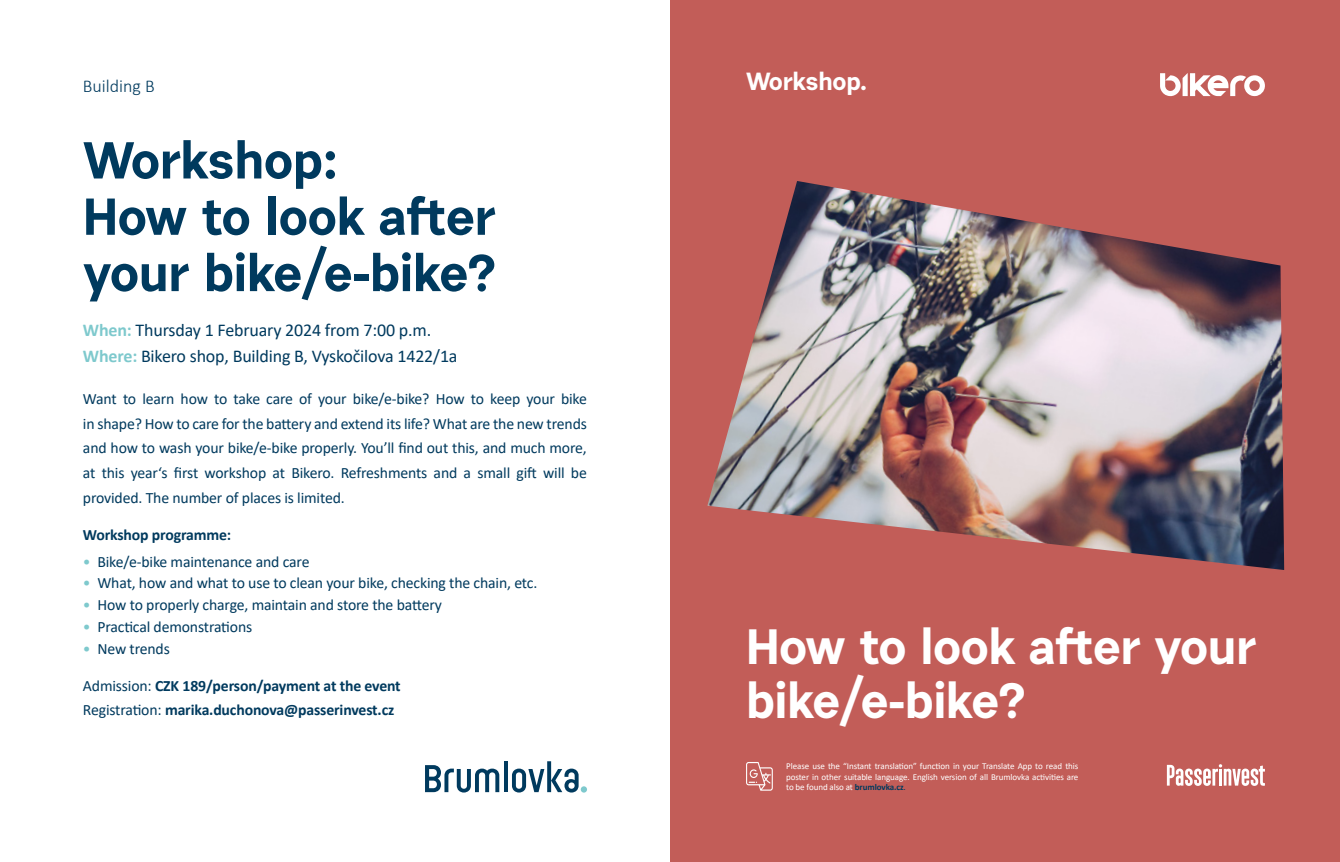
<style>
.page{position:relative;width:1340px;height:862px;background:#fff}
.page>*{position:absolute;margin:0;border:0;box-sizing:border-box;transform-origin:0 0}
.t1{font:700 51.75px/56.2px "Urban Grotesk Re Bo";letter-spacing:-.01em;color:#003a5e}
.t2{font:700 49.5px/54px "Urban Grotesk Re Bo";letter-spacing:-.01em;color:#fff}
.t3{font:700 24.75px "Urban Grotesk Re Bo";letter-spacing:-.01em;color:#fff}
.t4{font:18px/26.3px "Calibri";letter-spacing:-.01em;color:#003a5e}
.t5{font:300 18px "Calibri";color:#003a5e}
.t6{font:15.75px/24.8px "Calibri";letter-spacing:-.01em;color:#003a5e;text-align:justify}
.t7{font:700 15.75px/24.1px "Calibri";letter-spacing:-.01em;color:#003a5e}
.t8{font:9px/10.8px "Calibri";letter-spacing:-.01em;color:#fff;text-align:justify}
.s1{font-weight:700;color:#7ec9cd}
.s2{color:#7ec9cd}
.s3{font-weight:400}
.s4{font-weight:700;color:#003a5e}
.s5{color:#003a5e}
</style>
<div class="page">
<div style="left:670px;top:0;width:669px;height:861px;background:#c25d58"></div>
<svg style="left:746px;top:762px;width:26px;height:28px"></svg>
<svg style="left:1166px;top:764px;width:98px;height:21px"></svg>
<svg style="left:425px;top:765px;width:74px;height:27px"></svg>
<svg style="left:504px;top:761px;width:3px;height:30px"></svg>
<svg style="left:512px;top:761px;width:66px;height:31px"></svg>
<svg style="left:580px;top:785px;width:7px;height:7px"></svg>
<svg style="left:1160px;top:73px;width:104px;height:23px"></svg>
<img style="left:707px;top:181px;width:577px;height:388px">
<p class="t5" style="left:83px;top:74px;width:73px">Building B</p>
<h1 class="t1" style="left:83px;top:131px;width:414px">Workshop:<br>How to look after your bike/e-bike?</h1>
<p class="t4" style="left:83px;top:316px;width:376px"><span class="s1">When:</span> Thursday 1 February 2024 from 7:00 p.m.<br><span class="s1">Where:</span> Bikero shop, Building B, Vyskočilova 1422/1a</p>
<p class="t6" style="left:83px;top:385px;width:505px">Want to learn how to take care of your bike/e-bike? How to keep your bike in shape? How to care for the battery and extend its life? What are the new trends and how to wash your bike/e-bike properly. You’ll find out this, and much more, at this year‘s first workshop at Bikero. Refreshments and a small gift will be provided. The number of places is limited.</p>
<p class="t7" style="left:83px;top:522px;width:150px">Workshop programme:</p>
<p class="t6" style="left:83px;top:548px;width:228px"><span class="s2">•</span> Bike/e-bike maintenance and care</p>
<p class="t6" style="left:83px;top:570px;width:456px"><span class="s2">•</span> What, how and what to use to clean your bike, checking the chain, etc.</p>
<p class="t6" style="left:83px;top:591px;width:360px"><span class="s2">•</span> How to properly charge, maintain and store the battery</p>
<p class="t6" style="left:83px;top:613px;width:171px"><span class="s2">•</span> Practical demonstrations</p>
<p class="t6" style="left:83px;top:635px;width:88px"><span class="s2">•</span> New trends</p>
<p class="t7" style="left:83px;top:672px;width:319px"><span class="s3">Admission:</span> CZK 189/person/payment at the event<br><span class="s3">Registration:</span> marika.duchonova@passerinvest.cz</p>
<h3 class="t3" style="left:746px;top:66px;width:123px">Workshop.</h3>
<h2 class="t2" style="left:746px;top:618px;width:511px">How to look after your bike/e-bike?</h2>
<p class="t8" style="left:786px;top:759px;width:294px">Please use the “Instant translation” function in your Translate App to read this poster in other suitable language. English version of all Brumlovka activities are to be found also at <span class="s4">brumlovka.cz</span><span class="s5">.</span></p>
</div>
